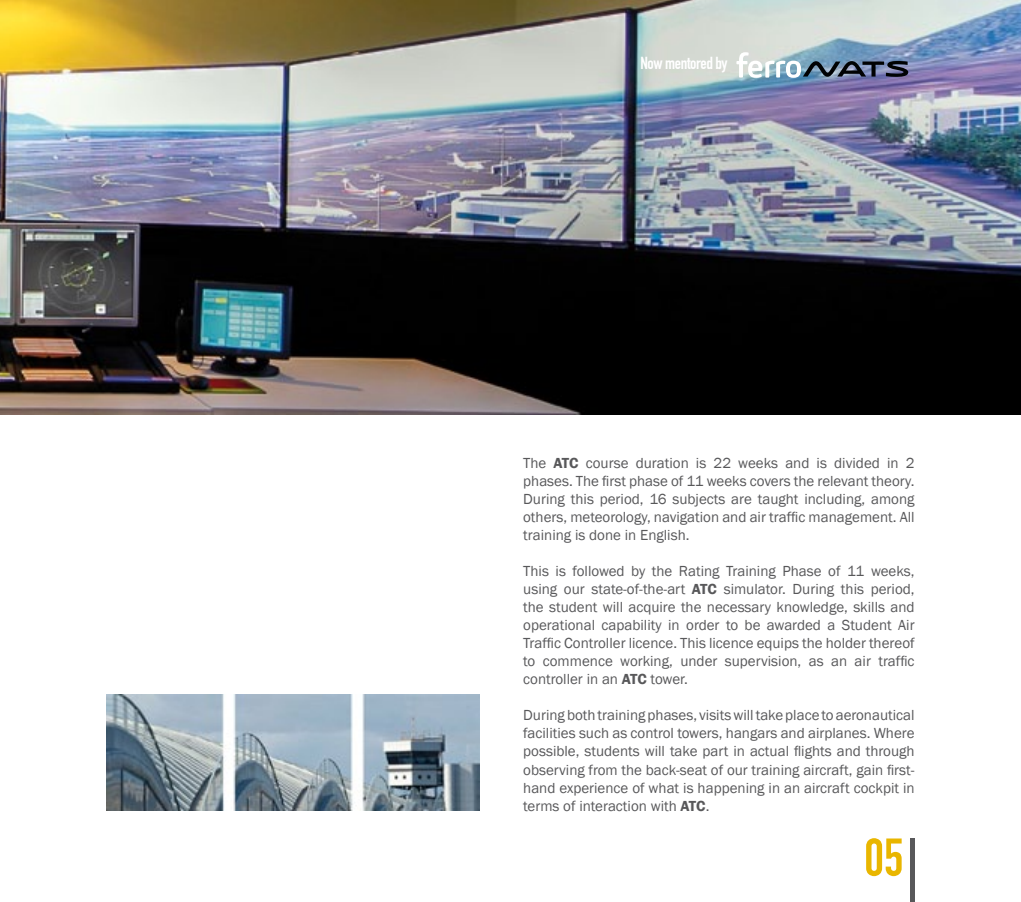
<style>
.page{position:relative;width:1021px;height:902px;background:#fff}
.page>*{position:absolute;margin:0;border:0;box-sizing:border-box;transform-origin:0 0}
.t1{font:52.5px "DIN Engschrift Alternate";color:#e9b600}
.t2{font:16.95px "DIN Engschrift Alternate";letter-spacing:-.02em;color:#fff}
.t3{font:15px/18px "Franklin Gothic";color:#58585a;text-align:justify}
.s1{font-weight:600}
</style>
<div class="page">
<hr style="left:910px;top:838px;width:4px;height:63px;background:#58585a">
<img style="left:0;top:0;width:1020px;height:414px">
<svg style="left:736px;top:52px;width:172px;height:26px;background:#8599ab"></svg>
<img style="left:106px;top:694px;width:373px;height:116px">
<p class="t2" style="left:640px;top:53px;width:89px">Now mentored by</p>
<p class="t3" style="left:523px;top:454px;width:393px">The <span class="s1">ATC</span> course duration is 22 weeks and is divided in 2 phases. The first phase of 11 weeks covers the relevant theory.<br>During this period, 16 subjects are taught including, among others, meteorology, navigation and air traffic management. All training is done in English.</p>
<p class="t3" style="left:523px;top:562px;width:393px">This is followed by the Rating Training Phase of 11 weeks, using our state-of-the-art <span class="s1">ATC</span> simulator. During this period, the student will acquire the necessary knowledge, skills and operational capability in order to be awarded a Student Air Traffic Controller licence. This licence equips the holder thereof to commence working, under supervision, as an air traffic controller in an <span class="s1">ATC</span> tower.</p>
<p class="t3" style="left:523px;top:706px;width:393px">During both training phases, visits will take place to aeronautical facilities such as control towers, hangars and airplanes. Where possible, students will take part in actual flights and through observing from the back-seat of our training aircraft, gain first&shy;hand experience of what is happening in an aircraft cockpit in terms of interaction with <span class="s1">ATC</span>.</p>
<h1 class="t1" style="left:864px;top:826px;width:41px">05</h1>
</div>
